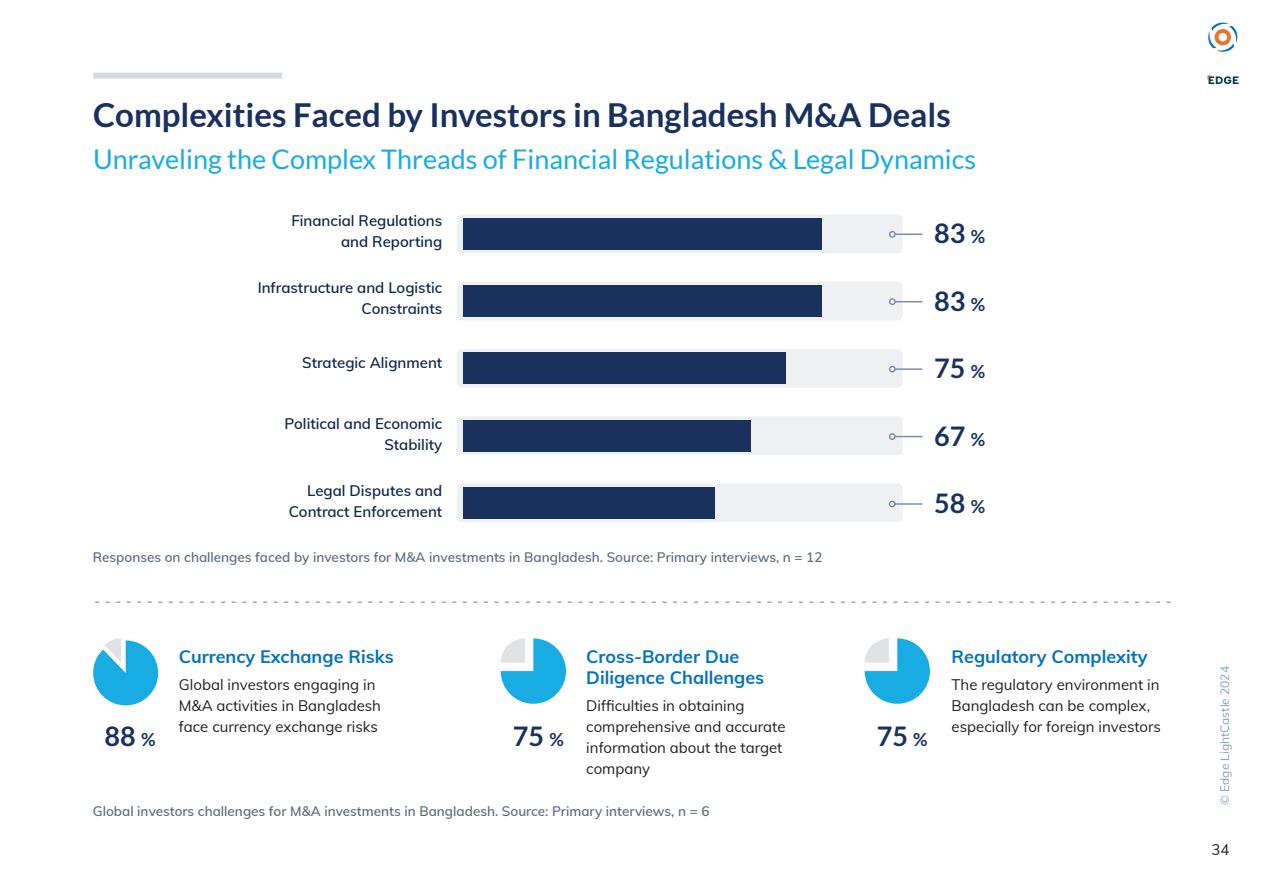
<style>
.page{position:relative;width:1263px;height:896px;background:#fff}
.page>*{position:absolute;margin:0;border:0;box-sizing:border-box;transform-origin:0 0}
.t1{font:700 33px "Lato";color:#1a315e}
.t2{font:27px "Lato";color:#18ace3}
.t3{font:700 27px "Lato";color:#19325c}
.t4{font:700 18px/21px "Mulish";color:#0573bb}
.t5{font:15px/21px "Mulish";color:#231f20}
.t6{font:600 15px/21px "Mulish";color:#0e274a;text-align:right}
.t7{font:600 13.5px "Mulish";color:#5e6d7e}
.t8{font:12px "Mulish";color:#8ca0b3}
.s1{font-size:18px}
</style>
<div class="page">
<svg style="left:95px;top:601px;width:1075px;height:1px"></svg>
<svg style="left:1208px;top:22px;width:30px;height:30px"></svg>
<div style="left:93px;top:73px;width:189px;height:6px;background:#d7dadf"></div>
<div style="left:457px;top:214px;width:445px;height:39px;background:linear-gradient(to right,#eff0f2,#eff0f2);border-radius:5px"></div>
<div style="left:457px;top:282px;width:445px;height:38px;background:#eff0f2;border-radius:5px"></div>
<div style="left:457px;top:349px;width:445px;height:38px;background:#eff0f2;border-radius:5px"></div>
<div style="left:457px;top:416px;width:445px;height:38px;background:#eff0f2;border-radius:5px"></div>
<div style="left:457px;top:483px;width:445px;height:39px;background:#eff0f2;border-radius:5px"></div>
<hr style="left:892px;top:233px;width:30px;height:2px;background:#788dac">
<div style="left:889px;top:231px;width:6px;height:7px;border:2px solid #798eac;border-radius:50%"></div>
<hr style="left:892px;top:301px;width:30px;height:1px;background:#788dac">
<div style="left:889px;top:298px;width:6px;height:7px;border:2px solid #798eac;border-radius:50%"></div>
<hr style="left:892px;top:368px;width:30px;height:2px;background:#788dac">
<div style="left:889px;top:365px;width:6px;height:7px;border:2px solid #798eac;border-radius:50%"></div>
<hr style="left:892px;top:435px;width:30px;height:2px;background:#788dac">
<div style="left:889px;top:433px;width:6px;height:7px;border:2px solid #798eac;border-radius:50%"></div>
<hr style="left:892px;top:503px;width:30px;height:1px;background:#788dac">
<div style="left:889px;top:500px;width:6px;height:7px;border:2px solid #798eac;border-radius:50%"></div>
<div style="left:463px;top:218px;width:359px;height:31px;background:#1a315e"></div>
<div style="left:463px;top:285px;width:359px;height:32px;background:#1a315e"></div>
<div style="left:463px;top:352px;width:322px;height:32px;background:#1a315e"></div>
<div style="left:463px;top:419px;width:287px;height:32px;background:#1a315e"></div>
<div style="left:463px;top:487px;width:251px;height:31px;background:#1a315e"></div>
<svg style="left:93px;top:638px;width:65px;height:67px"></svg>
<svg style="left:501px;top:638px;width:65px;height:65px"></svg>
<svg style="left:864px;top:638px;width:66px;height:65px"></svg>
<svg style="left:1207px;top:75px;width:31px;height:9px"></svg>
<h1 class="t1" style="left:93px;top:96px;width:859px">Complexities Faced by Investors in Bangladesh M&amp;A Deals</h1>
<h2 class="t2" style="left:93px;top:144px;width:884px">Unraveling the Complex Threads of Financial Regulations &amp; Legal Dynamics</h2>
<p class="t6" style="left:291px;top:209px;width:152px">Financial Regulations and Reporting</p>
<p class="t6" style="left:258px;top:276px;width:186px">Infrastructure and Logistic<br>Constraints</p>
<p class="t6" style="left:302px;top:351px;width:142px">Strategic Alignment</p>
<p class="t6" style="left:285px;top:412px;width:159px">Political and Economic<br>Stability</p>
<p class="t6" style="left:289px;top:479px;width:155px">Legal Disputes and<br>Contract Enforcement</p>
<p class="t7" style="left:93px;top:547px;width:731px">Responses on challenges faced by investors for M&amp;A investments in Bangladesh. Source: Primary interviews, n = 12</p>
<h2 class="t3" style="left:105px;top:720px;width:52px">88 <span class="s1">%</span></h2>
<p class="t4" style="left:179px;top:644px;width:216px">Currency Exchange Risks</p>
<p class="t5" style="left:179px;top:672px;width:204px">Global investors engaging in<br>M&amp;A activities in Bangladesh face currency exchange risks</p>
<h2 class="t3" style="left:513px;top:720px;width:52px">75 <span class="s1">%</span></h2>
<p class="t4" style="left:586px;top:644px;width:179px">Cross-Border Due<br>Diligence Challenges</p>
<p class="t5" style="left:586px;top:693px;width:201px">Difficulties in obtaining comprehensive and accurate information about the target company</p>
<p class="t7" style="left:93px;top:801px;width:618px">Global investors challenges for M&amp;A investments in Bangladesh. Source: Primary interviews, n = 6</p>
<h2 class="t3" style="left:934px;top:218px;width:52px">83 <span class="s1">%</span></h2>
<h2 class="t3" style="left:934px;top:285px;width:52px">83 <span class="s1">%</span></h2>
<h2 class="t3" style="left:934px;top:352px;width:52px">75 <span class="s1">%</span></h2>
<h2 class="t3" style="left:934px;top:420px;width:52px">67 <span class="s1">%</span></h2>
<h2 class="t3" style="left:934px;top:487px;width:52px">58 <span class="s1">%</span></h2>
<h2 class="t3" style="left:876px;top:720px;width:52px">75 <span class="s1">%</span></h2>
<p class="t4" style="left:951px;top:644px;width:197px">Regulatory Complexity</p>
<p class="t5" style="left:951px;top:672px;width:211px">The regulatory environment in<br>Bangladesh can be complex, especially for foreign investors</p>
<p class="t8" style="left:1215px;top:804px;width:140px;rotate:-90deg">© Edge LightCastle 2024</p>
<p class="t5" style="left:1211px;top:837px;width:19px">34</p>
</div>
